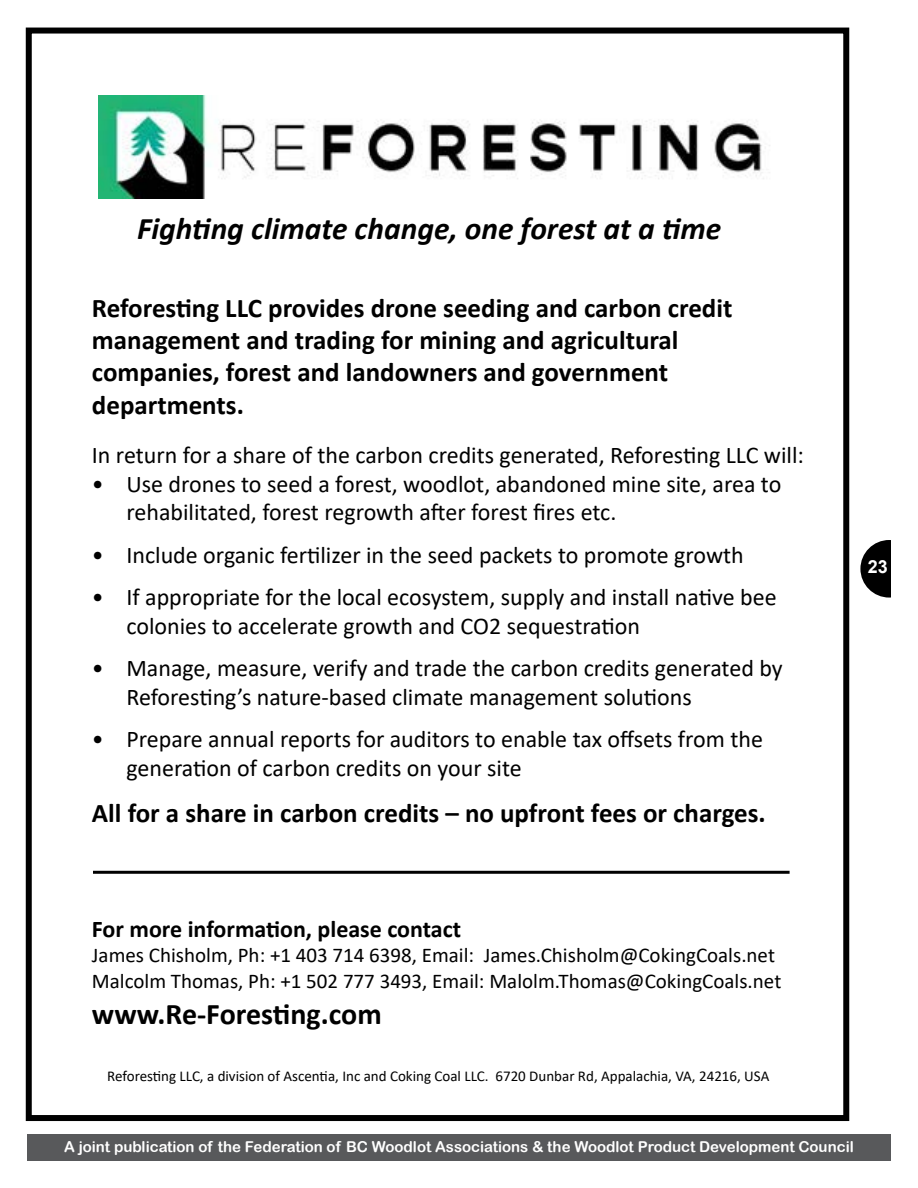
<style>
.page{position:relative;width:918px;height:1188px;background:#fff}
.page>*{position:absolute;margin:0;border:0;box-sizing:border-box;transform-origin:0 0}
.t1{font:italic 700 31.5px "Calibri";color:#000}
.t2{font:700 30px "Calibri";color:#000}
.t3{font:700 27px/32.4px "Calibri";color:#000}
.t4{font:24px/28.8px "Calibri";color:#000}
.t5{font:700 24px "Calibri";color:#000}
.t6{font:21px/25.2px "Calibri";color:#000}
.t7{font:700 18px "Arial";color:#fff}
.t8{font:15px "Arial Rounded MT Bold";color:#fff}
.t9{font:15px "Calibri";color:#000}
</style>
<div class="page">
<div style="left:27px;top:1134px;width:864px;height:27px;background:#58595b"></div>
<div style="left:860px;top:540px;width:58px;height:58px;background:#000;border-radius:50%"></div>
<div style="left:891px;top:502px;width:27px;height:135px;background:#fff"></div>
<div style="left:26px;top:28px;width:823px;height:1093px;border:6px solid #000"></div>
<img style="left:98px;top:95px;width:672px;height:104px">
<hr style="left:93px;top:871px;width:697px;height:3px;background:#000">
<h1 class="t1" style="left:137px;top:206px;width:586px">Fighting climate change, one forest at a time</h1>
<p class="t3" style="left:92px;top:291px;width:642px">Reforesting LLC provides drone seeding and carbon credit management and trading for mining and agricultural companies, forest and landowners and government departments.</p>
<p class="t4" style="left:92px;top:440px;width:714px">In return for a share of the carbon credits generated, Reforesting LLC will:</p>
<p class="t4" style="left:126px;top:469px;width:657px;text-indent:-34px">• Use drones to seed a forest, woodlot, abandoned mine site, area to rehabilitated, forest regrowth after forest fires etc.</p>
<p class="t4" style="left:92px;top:540px;width:653px">• Include organic fertilizer in the seed packets to promote growth</p>
<p class="t4" style="left:126px;top:582px;width:652px;text-indent:-34px">• If appropriate for the local ecosystem, supply and install native bee colonies to accelerate growth and CO2 sequestration</p>
<p class="t4" style="left:126px;top:653px;width:658px;text-indent:-34px">• Manage, measure, verify and trade the carbon credits generated by<br>Reforesting’s nature-based climate management solutions</p>
<p class="t4" style="left:126px;top:724px;width:638px;text-indent:-34px">• Prepare annual reports for auditors to enable tax offsets from the generation of carbon credits on your site</p>
<p class="t3" style="left:92px;top:796px;width:675px">All for a share in carbon credits – no upfront fees or charges.</p>
<p class="t7" style="left:868px;top:554px;width:22px">23</p>
<p class="t5" style="left:92px;top:912px;width:371px">For more information, please contact</p>
<p class="t6" style="left:92px;top:942px;width:691px">James Chisholm, Ph: +1 403 714 6398, Email: James.Chisholm@CokingCoals.net<br>Malcolm Thomas, Ph: +1 502 777 3493, Email: Malolm.Thomas@CokingCoals.net</p>
<p class="t2" style="left:92px;top:992px;width:291px">www.Re-Foresting.com</p>
<p class="t9" style="left:107px;top:1066px;width:664px">Reforesting LLC, a division of Ascentia, Inc and Coking Coal LLC. 6720 Dunbar Rd, Appalachia, VA, 24216, USA</p>
<p class="t8" style="left:64px;top:1138px;width:791px">A joint publication of the Federation of BC Woodlot Associations &amp; the Woodlot Product Development Council</p>
</div>
